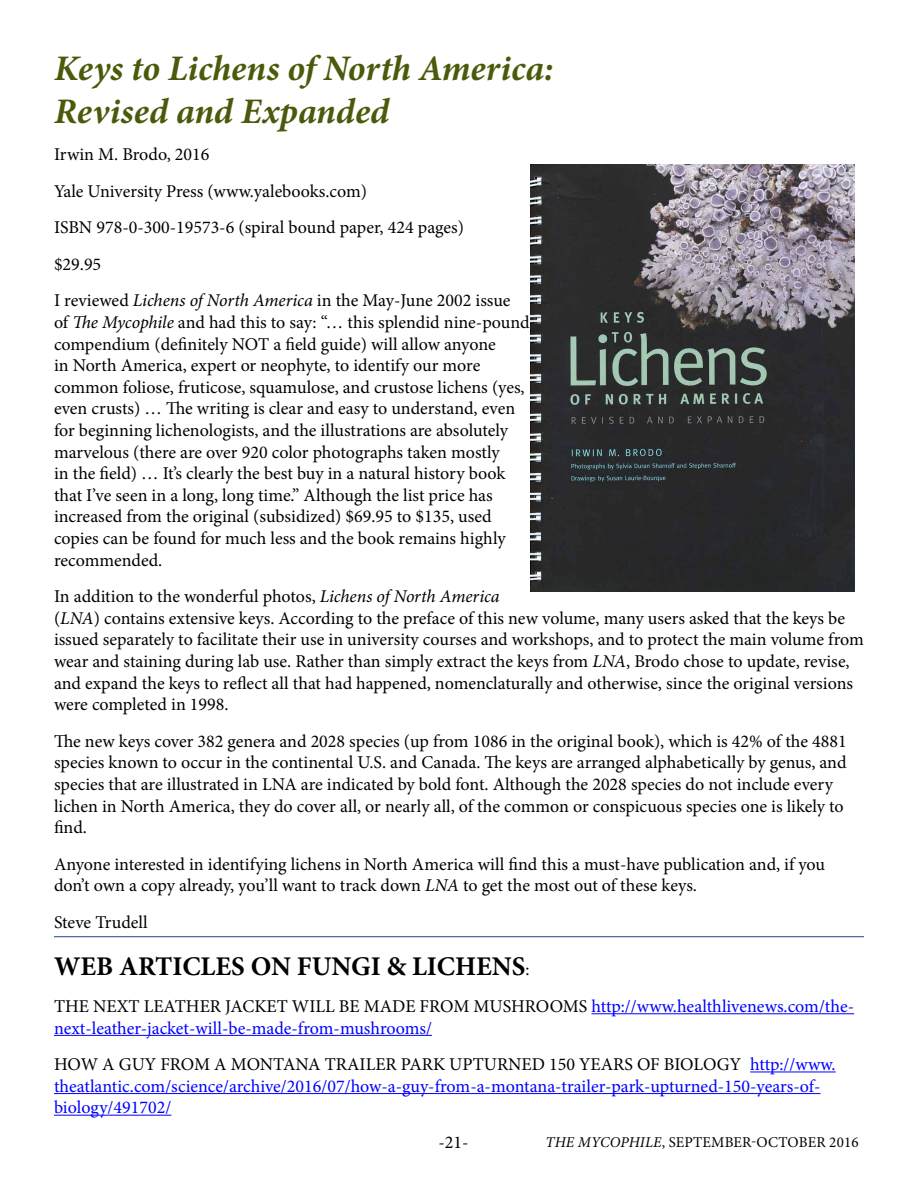
<style>
.page{position:relative;width:918px;height:1188px;background:#fff}
.page>*{position:absolute;margin:0;border:0;box-sizing:border-box;transform-origin:0 0}
.t1{font:italic 700 36px/43.2px "Minion Pro";color:#495b0b}
.t2{font:700 27px "Minion Pro";color:#000}
.t3{font:18px/21.6px "Minion Pro";color:#000}
.t4{font:18px/21.6px "Minion Pro";color:#00f}
.t5{font:15px "Minion Pro";letter-spacing:.01em;color:#000}
.s1{font-style:italic}
.s2{font-weight:400;font-size:18px}
.s3{color:#000}
</style>
<div class="page">
<hr style="left:592px;top:1013px;width:262px;height:1px;background:#00f">
<hr style="left:54px;top:1035px;width:378px;height:1px;background:#00f">
<hr style="left:750px;top:1072px;width:86px;height:1px;background:#00f">
<hr style="left:54px;top:1093px;width:766px;height:1px;background:#00f">
<hr style="left:54px;top:1115px;width:117px;height:1px;background:#00f">
<img style="left:530px;top:164px;width:324px;height:427px">
<hr style="left:54px;top:936px;width:810px;height:1px;background:#25408f">
<h1 class="t1" style="left:54px;top:46px;width:501px">Keys to Lichens of North America:<br>Revised and Expanded</h1>
<p class="t3" style="left:54px;top:136px;width:458px;line-height:36.6px">Irwin M. Brodo, 2016<br>Yale University Press (www.yalebooks.com)<br>ISBN 978-0-300-19573-6 (spiral bound paper, 424 pages) $29.95<br>I reviewed <span class="s1">Lichens of North America</span> in the May-June 2002 issue</p>
<p class="t3" style="left:54px;top:311px;width:477px">of <span class="s1">The Mycophile</span> and had this to say: “… this splendid nine-pound compendium (definitely NOT a field guide) will allow anyone<br>in North America, expert or neophyte, to identify our more common foliose, fruticose, squamulose, and crustose lichens (yes, even crusts) … The writing is clear and easy to understand, even for beginning lichenologists, and the illustrations are absolutely marvelous (there are over 920 color photographs taken mostly<br>in the field) … It’s clearly the best buy in a natural history book that I’ve seen in a long, long time.” Although the list price has increased from the original (subsidized) $69.95 to $135, used copies can be found for much less and the book remains highly recommended.</p>
<p class="t3" style="left:54px;top:586px;width:811px">In addition to the wonderful photos, <span class="s1">Lichens of North America<br></span>(<span class="s1">LNA</span>) contains extensive keys. According to the preface of this new volume, many users asked that the keys be issued separately to facilitate their use in university courses and workshops, and to protect the main volume from wear and staining during lab use. Rather than simply extract the keys from <span class="s1">LNA</span>, Brodo chose to update, revise, and expand the keys to reflect all that had happened, nomenclaturally and otherwise, since the original versions were completed in 1998.</p>
<p class="t3" style="left:54px;top:730px;width:794px">The new keys cover 382 genera and 2028 species (up from 1086 in the original book), which is 42% of the 4881 species known to occur in the continental U.S. and Canada. The keys are arranged alphabetically by genus, and species that are illustrated in LNA are indicated by bold font. Although the 2028 species do not include every lichen in North America, they do cover all, or nearly all, of the common or conspicuous species one is likely to find.</p>
<p class="t3" style="left:54px;top:853px;width:773px">Anyone interested in identifying lichens in North America will find this a must-have publication and, if you don’t own a copy already, you’ll want to track down <span class="s1">LNA</span> to get the most out of these keys.</p>
<p class="t3" style="left:54px;top:911px;width:95px">Steve Trudell</p>
<h2 class="t2" style="left:54px;top:948px;width:477px">WEB ARTICLES ON FUNGI &amp; LICHENS<span class="s2">:</span></h2>
<p class="t4" style="left:54px;top:996px;width:802px"><span class="s3">THE NEXT LEATHER JACKET WILL BE MADE FROM MUSHROOMS</span> http://www.healthlivenews.com/the&shy;next-leather-jacket-will-be-made-from-mushrooms/</p>
<p class="t4" style="left:54px;top:1054px;width:783px"><span class="s3">HOW A GUY FROM A MONTANA TRAILER PARK UPTURNED 150 YEARS OF BIOLOGY</span> http://www. theatlantic.com/science/archive/2016/07/how-a-guy-from-a-montana-trailer-park-upturned-150-years-of&shy;biology/491702/</p>
<p class="t3" style="left:438px;top:1131px;width:32px">-21-</p>
<p class="t5" style="left:545px;top:1132px;width:315px"><span class="s1">THE MYCOPHILE</span>, SEPTEMBER-OCTOBER 2016</p>
</div>
